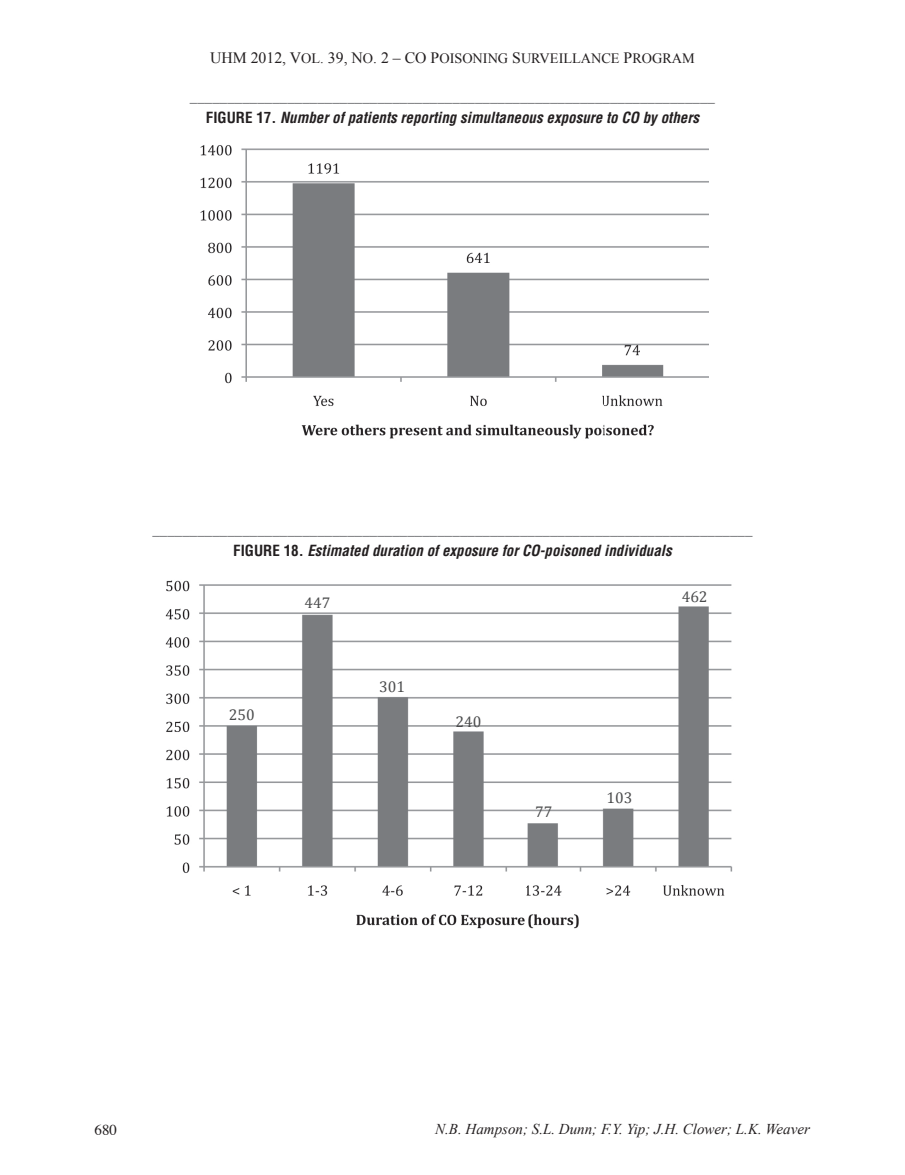
<style>
.page{position:relative;width:905px;height:1175px;background:#fff}
.page>*{position:absolute;margin:0;border:0;box-sizing:border-box;transform-origin:0 0}
.t1{font:15.6px "Cambria";color:#4b4c4d}
.t2{font:700 condensed 15px/21px "Helvetica";color:#6c6d70;text-align:center}
.t3{font:italic 15px "Times New Roman";color:#231f20}
.t4{font:15px "Times";color:#231f20}
.t5{font:14.25px "Times New Roman";color:#231f20}
.s1{font-size:15.75px}
.s2{font-size:15px}
.s3{color:#231f20}
.s4{font-style:italic;color:#231f20}
</style>
<div class="page">
<img style="left:200px;top:145px;width:508px;height:294px">
<img style="left:165px;top:580px;width:568px;height:349px">
<p class="t5" style="left:210px;top:49px;width:486px"><span class="s1">UHM 2012, V</span>OL. <span class="s1">39, N</span>O<span class="s2">.</span> <span class="s1">2 – CO P</span>OISONING <span class="s1">S</span>URVEILLANCE <span class="s1">P</span>ROGRAM</p>
<p class="t2" style="left:190px;top:86px;width:526px">______________________________________________________________________<br><span class="s3">FIGURE 17.</span> <span class="s4">Number of patients reporting simultaneous exposure to CO by others</span></p>
<p class="t2" style="left:152px;top:519px;width:601px">________________________________________________________________________________<br><span class="s3">FIGURE 18.</span> <span class="s4">Estimated duration of exposure for CO-poisoned individuals</span></p>
<p class="t1" style="left:229px;top:705px;width:27px">250</p>
<p class="t1" style="left:304px;top:593px;width:27px">447</p>
<p class="t1" style="left:379px;top:678px;width:27px">301</p>
<p class="t1" style="left:455px;top:712px;width:27px">240</p>
<p class="t1" style="left:535px;top:802px;width:19px">77</p>
<p class="t1" style="left:681px;top:587px;width:27px">462</p>
<p class="t1" style="left:606px;top:788px;width:27px">103</p>
<p class="t4" style="left:94px;top:1116px;width:24px">680</p>
<p class="t3" style="left:435px;top:1119px;width:376px">N.B. Hampson; S.L. Dunn; F.Y. Yip; J.H. Clower; L.K. Weaver</p>
</div>
